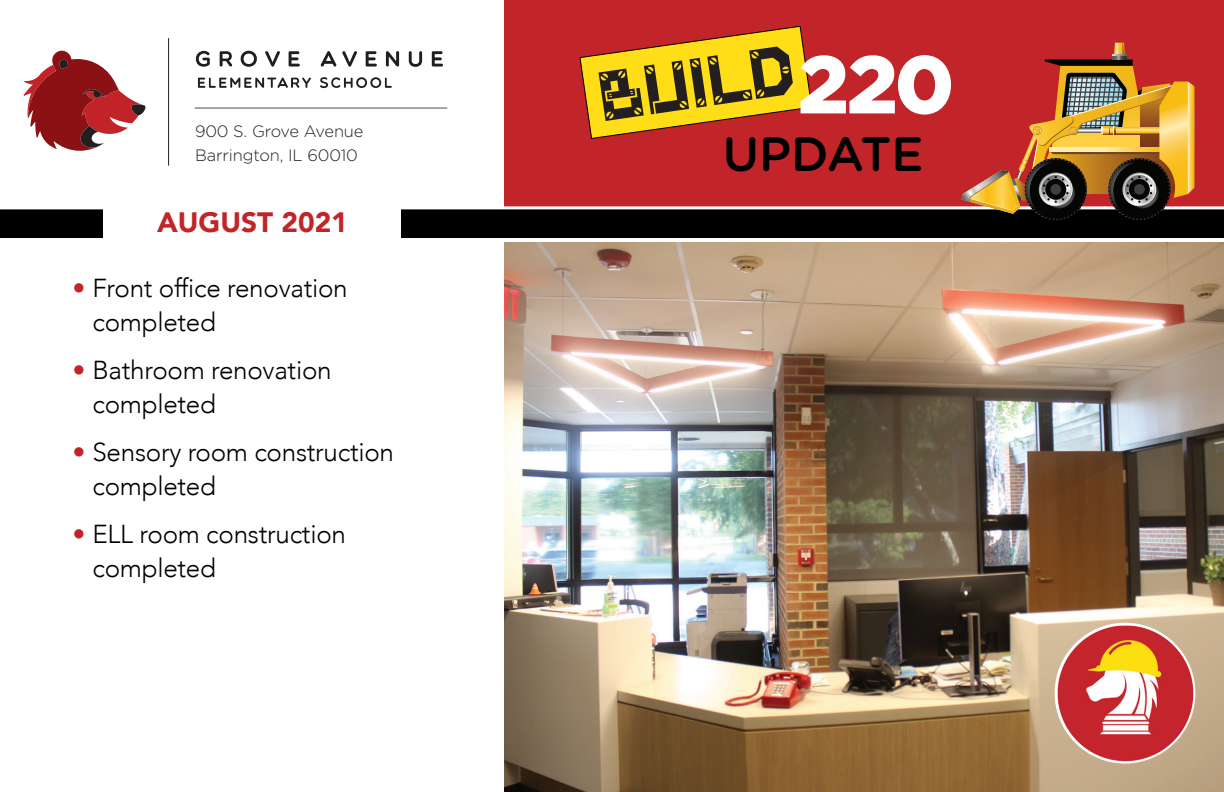
<style>
.page{position:relative;width:1224px;height:792px;background:#fff}
.page>*{position:absolute;margin:0;border:0;box-sizing:border-box;transform-origin:0 0}
.t1{font:500 48px "Gotham Rounded";color:#000}
.t2{font:900 28px "Avenir";color:#c12529}
.t3{font:300 26px/34px "Avenir";letter-spacing:-.01em;color:#000}
.t4{font:300 16.4px/24.6px "Gotham Rounded";letter-spacing:-.01em;color:#231f20}
.s1{color:#c12529}
</style>
<div class="page">
<img style="left:504px;top:243px;width:720px;height:549px">
<svg style="left:196px;top:50px;width:247px;height:17px"></svg>
<svg style="left:198px;top:77px;width:194px;height:12px"></svg>
<svg style="left:24px;top:51px;width:122px;height:100px"></svg>
<div style="left:504px;top:0;width:720px;height:232px;background:#c12529"></div>
<div style="left:0;top:209px;width:1224px;height:29px;background:#000"></div>
<hr style="left:168px;top:38px;width:1px;height:128px;background:#231f20">
<hr style="left:195px;top:108px;width:252px;height:1px;background:#4b4c4d">
<img style="left:1055px;top:623px;width:140px;height:141px;border-radius:70px">
<hr style="left:0;top:206px;width:1224px;height:3px;background:#fff">
<div style="left:104px;top:204px;width:297px;height:47px;background:#fff"></div>
<svg style="left:962px;top:43px;width:232px;height:177px"></svg>
<svg style="left:580px;top:26px;width:371px;height:113px"></svg>
<p class="t4" style="left:195px;top:118px;width:170px">900 S. Grove Avenue<br>Barrington, IL 60010</p>
<h1 class="t1" style="left:723px;top:120px;width:202px">UPDATE</h1>
<p class="t2" style="left:157px;top:199px;width:192px">AUGUST 2021</p>
<p class="t3" style="left:92px;top:271px;width:257px;text-indent:-20px"><span class="s1">•</span> Front office renovation completed</p>
<p class="t3" style="left:92px;top:353px;width:241px;text-indent:-20px"><span class="s1">•</span> Bathroom renovation completed</p>
<p class="t3" style="left:92px;top:435px;width:303px;text-indent:-20px"><span class="s1">•</span> Sensory room construction completed</p>
<p class="t3" style="left:92px;top:517px;width:255px;text-indent:-20px"><span class="s1">•</span> ELL room construction completed</p>
</div>
